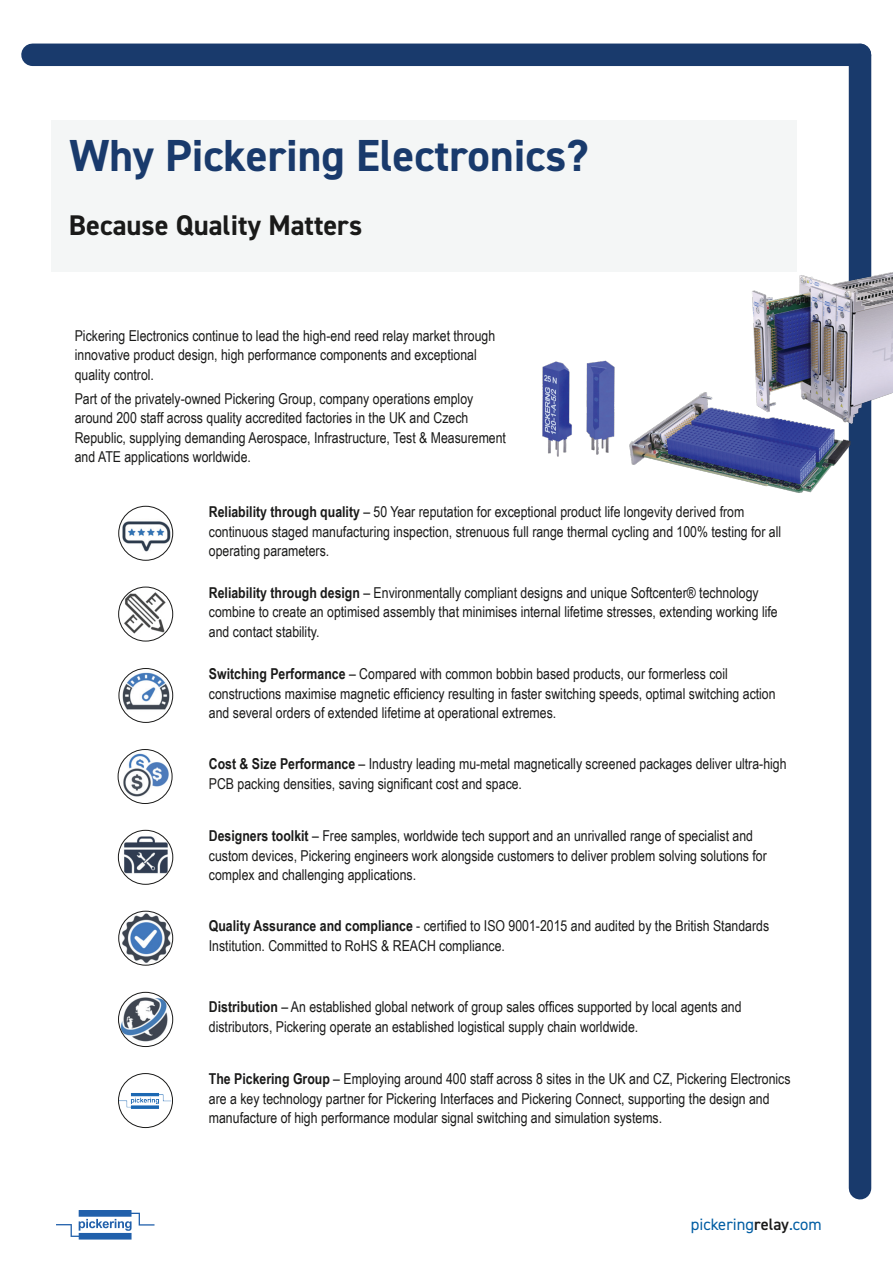
<style>
.page{position:relative;width:893px;height:1263px;background:#fff}
.page>*{position:absolute;margin:0;border:0;box-sizing:border-box;transform-origin:0 0}
.t1{font:700 45px "DIN2014";color:#193a6c}
.t2{font:700 28.5px "DIN2014";color:#1a1a19}
.t3{font:16.5px "DIN2014";color:#015da3}
.t4{font:15px/19.5px "Arial Narrow";color:#1a1a19}
.s1{font-weight:700}
.s2{font-weight:600;color:#1a1a19}
</style>
<div class="page">
<div style="left:32px;top:44px;width:828px;height:22px;background:#193a6c"></div>
<div style="left:849px;top:55px;width:22px;height:1133px;background:#193a6c"></div>
<svg style="left:56px;top:1210px;width:98px;height:29px"></svg>
<img style="left:119px;top:516px;width:54px;height:38px">
<div style="left:118px;top:506px;width:55px;height:55px;border:1px solid #1a1a19;border-radius:50%"></div>
<svg style="left:119px;top:587px;width:54px;height:54px"></svg>
<img style="left:121px;top:589px;width:48px;height:48px">
<div style="left:118px;top:587px;width:55px;height:54px;border:1px solid #1a1a19;border-radius:50%"></div>
<img style="left:119px;top:668px;width:54px;height:48px">
<div style="left:119px;top:668px;width:54px;height:55px;border:1px solid #1a1a19;border-radius:50%"></div>
<img style="left:118px;top:751px;width:54px;height:48px">
<div style="left:118px;top:749px;width:54px;height:55px;border:1px solid #1a1a19;border-radius:50%"></div>
<svg style="left:118px;top:830px;width:55px;height:54px"></svg>
<img style="left:119px;top:834px;width:54px;height:44px">
<div style="left:118px;top:830px;width:55px;height:55px;border:1px solid #1a1a19;border-radius:50%"></div>
<img style="left:119px;top:911px;width:54px;height:54px">
<div style="left:118px;top:911px;width:55px;height:54px;border:1px solid #1a1a19;border-radius:50%"></div>
<img style="left:119px;top:995px;width:53px;height:49px">
<div style="left:118px;top:992px;width:55px;height:55px;border:1px solid #1a1a19;border-radius:50%"></div>
<img style="left:119px;top:1092px;width:54px;height:18px">
<div style="left:118px;top:1073px;width:55px;height:55px;border:1px solid #1a1a19;border-radius:50%"></div>
<img style="left:623px;top:258px;width:270px;height:258px">
<img style="left:542px;top:355px;width:87px;height:107px">
<div style="left:51px;top:120px;width:746px;height:151px;background:#f4f6f6"></div>
<p class="t1" style="left:69px;top:125px;width:520px">Why Pickering Electronics?</p>
<p class="t2" style="left:69px;top:206px;width:295px">Because Quality Matters</p>
<p class="t4" style="left:75px;top:325px;width:422px">Pickering Electronics continue to lead the high-end reed relay market through innovative product design, high performance components and exceptional quality control.</p>
<p class="t4" style="left:75px;top:388px;width:433px">Part of the privately-owned Pickering Group, company operations employ around 200 staff across quality accredited factories in the UK and Czech Republic, supplying demanding Aerospace, Infrastructure, Test &amp; Measurement and ATE applications worldwide.</p>
<p class="t4" style="left:209px;top:502px;width:574px"><span class="s1">Reliability through quality</span> – 50 Year reputation for exceptional product life longevity derived from continuous staged manufacturing inspection, strenuous full range thermal cycling and 100% testing for all operating parameters.</p>
<p class="t4" style="left:209px;top:582px;width:570px"><span class="s1">Reliability through design</span> – Environmentally compliant designs and unique Softcenter® technology combine to create an optimised assembly that minimises internal lifetime stresses, extending working life and contact stability.</p>
<p class="t4" style="left:209px;top:664px;width:568px"><span class="s1">Switching Performance</span> – Compared with common bobbin based products, our formerless coil constructions maximise magnetic efficiency resulting in faster switching speeds, optimal switching action and several orders of extended lifetime at operational extremes.</p>
<p class="t4" style="left:209px;top:754px;width:579px"><span class="s1">Cost &amp; Size Performance</span> – Industry leading mu-metal magnetically screened packages deliver ultra-high<br>PCB packing densities, saving significant cost and space.</p>
<p class="t4" style="left:209px;top:826px;width:559px"><span class="s1">Designers toolkit</span> – Free samples, worldwide tech support and an unrivalled range of specialist and custom devices, Pickering engineers work alongside customers to deliver problem solving solutions for complex and challenging applications.</p>
<p class="t4" style="left:209px;top:915px;width:562px"><span class="s1">Quality Assurance and compliance</span> - certified to ISO 9001-2015 and audited by the British Standards<br>Institution. Committed to RoHS &amp; REACH compliance.</p>
<p class="t4" style="left:209px;top:997px;width:534px"><span class="s1">Distribution</span> – An established global network of group sales offices supported by local agents and distributors, Pickering operate an established logistical supply chain worldwide.</p>
<p class="t4" style="left:209px;top:1069px;width:583px"><span class="s1">The Pickering Group</span> – Employing around 400 staff across 8 sites in the UK and CZ, Pickering Electronics are a key technology partner for Pickering Interfaces and Pickering Connect, supporting the design and manufacture of high performance modular signal switching and simulation systems.</p>
<p class="t3" style="left:691px;top:1214px;width:132px">pickering<span class="s2">relay</span>.com</p>
</div>
